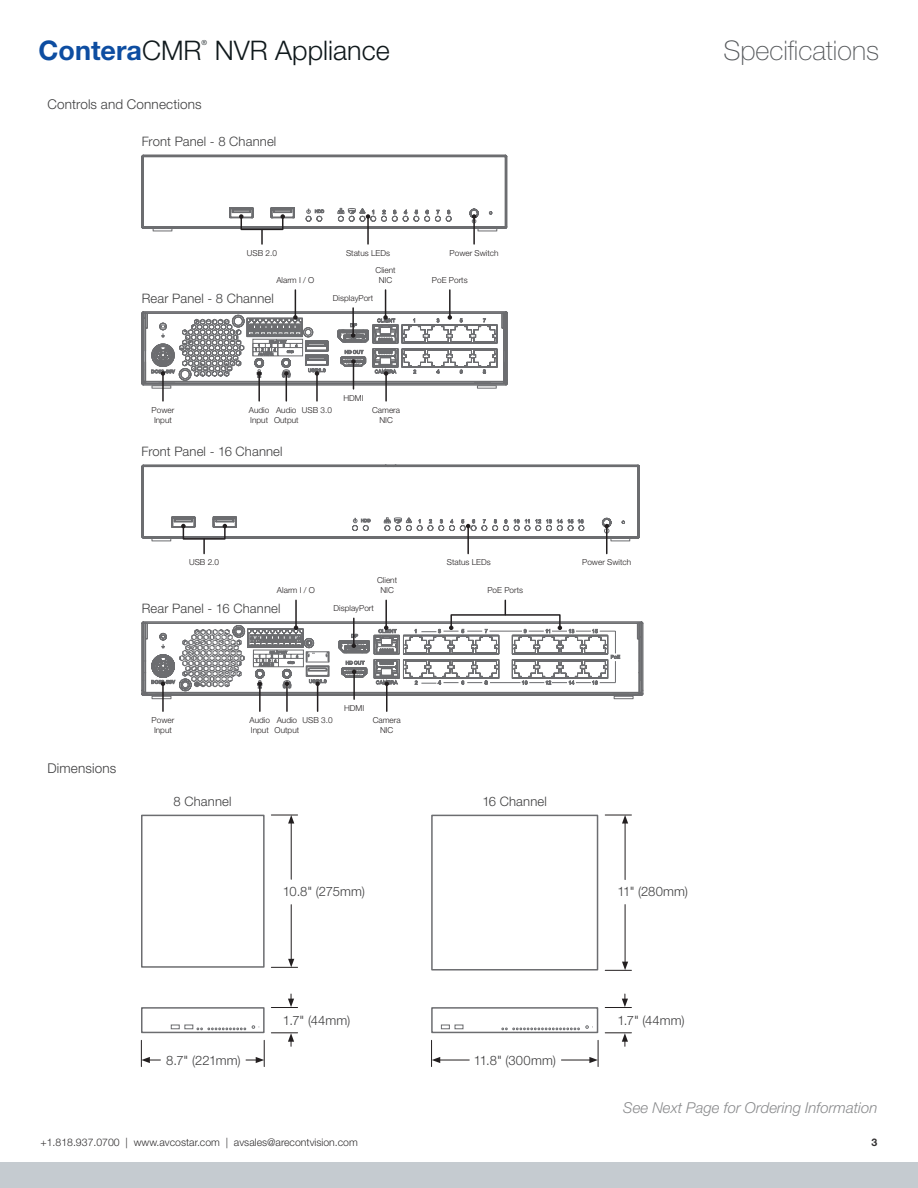
<style>
.page{position:relative;width:918px;height:1188px;background:#fff}
.page>*{position:absolute;margin:0;border:0;box-sizing:border-box;transform-origin:0 0}
.t1{font:100 27px "Helvetica Neue LT Std";color:#54575a}
.t2{font:300 27px "Helvetica Neue LT Std";color:#10191c}
.t3{font:700 27px "Helvetica Neue LT Std";color:#0d4da1}
.t4{font:italic 300 15px "Helvetica Neue LT Std";color:#8a8b8d}
.t5{font:300 13.5px "Helvetica Neue LT Std";letter-spacing:.01em;color:#3e3e3f}
.t6{font:300 13.05px "Helvetica Neue LT Std";letter-spacing:.01em;color:#3e3e3f}
.t7{font:300 10.5px "Helvetica Neue LT Std";color:#312f30}
.t8{font:700 10.5px "Helvetica Neue LT Std";color:#312f30}
.t9{font:300 8.25px/9.9px "Helvetica Neue LT Std";color:#231f20}
.t10{font:300 7.05px "Helvetica Neue LT Std";color:#10191c}
.s1{font-weight:300;color:#10191c}
</style>
<div class="page">
<div style="left:0;top:1162px;width:918px;height:26px;background:#c5cbd0"></div>
<div style="left:431px;top:1007px;width:167px;height:26px;border:2px solid #6c6d70"></div>
<div style="left:431px;top:815px;width:167px;height:156px;border:2px solid #6c6d70"></div>
<div style="left:141px;top:1007px;width:124px;height:26px;border:2px solid #6c6d70"></div>
<div style="left:141px;top:815px;width:124px;height:153px;border:2px solid #6c6d70"></div>
<svg style="left:142px;top:290px;width:366px;height:111px"></svg>
<svg style="left:142px;top:155px;width:365px;height:89px"></svg>
<svg style="left:142px;top:465px;width:498px;height:89px"></svg>
<svg style="left:171px;top:1025px;width:8px;height:4px"></svg>
<svg style="left:441px;top:1025px;width:22px;height:4px"></svg>
<svg style="left:513px;top:1028px;width:67px;height:2px"></svg>
<svg style="left:185px;top:1025px;width:61px;height:5px"></svg>
<svg style="left:252px;top:1026px;width:7px;height:3px"></svg>
<hr style="left:291px;top:821px;width:1px;height:58px;background:#231f20">
<svg style="left:271px;top:815px;width:27px;height:9px"></svg>
<hr style="left:625px;top:821px;width:1px;height:59px;background:#231f20">
<svg style="left:605px;top:815px;width:26px;height:9px"></svg>
<svg style="left:141px;top:1040px;width:19px;height:27px"></svg>
<hr style="left:438px;top:1060px;width:31px;height:1px;background:#231f20">
<svg style="left:431px;top:1040px;width:9px;height:27px"></svg>
<svg style="left:271px;top:994px;width:27px;height:14px"></svg>
<svg style="left:605px;top:994px;width:26px;height:14px"></svg>
<svg style="left:271px;top:1033px;width:27px;height:13px"></svg>
<svg style="left:605px;top:1033px;width:26px;height:13px"></svg>
<svg style="left:246px;top:1040px;width:19px;height:27px"></svg>
<hr style="left:291px;top:905px;width:1px;height:56px;background:#231f20">
<svg style="left:271px;top:959px;width:27px;height:9px"></svg>
<hr style="left:625px;top:905px;width:1px;height:59px;background:#231f20">
<svg style="left:605px;top:962px;width:26px;height:9px"></svg>
<hr style="left:561px;top:1060px;width:31px;height:1px;background:#231f20">
<svg style="left:589px;top:1040px;width:10px;height:27px"></svg>
<svg style="left:505px;top:600px;width:1px;height:14px"></svg>
<div style="left:450px;top:614px;width:111px;height:15px;border:2px solid #231f20"></div>
<hr style="left:385px;top:600px;width:2px;height:28px;background:#231f20">
<hr style="left:353px;top:618px;width:2px;height:28px;background:#231f20">
<hr style="left:295px;top:600px;width:2px;height:28px;background:#231f20">
<svg style="left:142px;top:622px;width:501px;height:89px"></svg>
<h1 class="t3" style="left:39px;top:34px;width:165px">Contera<span class="s1">CMR</span></h1>
<p class="t10" style="left:202px;top:39px;width:7px">®</p>
<h1 class="t2" style="left:215px;top:34px;width:177px">NVR Appliance</h1>
<h1 class="t1" style="left:723px;top:35px;width:157px">Specifications</h1>
<h3 class="t5" style="left:48px;top:96px;width:156px">Controls and Connections</h3>
<h3 class="t6" style="left:142px;top:133px;width:136px">Front Panel - 8 Channel</h3>
<p class="t9" style="left:247px;top:248px;width:32px">USB 2.0</p>
<p class="t9" style="left:276px;top:275px;width:40px">Alarm I / O</p>
<h3 class="t6" style="left:142px;top:291px;width:134px">Rear Panel - 8 Channel</h3>
<p class="t9" style="left:346px;top:248px;width:45px">Status LEDs</p>
<p class="t9" style="left:450px;top:248px;width:51px">Power Switch</p>
<p class="t9" style="left:376px;top:265px;width:22px;text-align:center">Client<br>NIC</p>
<p class="t9" style="left:432px;top:275px;width:37px">PoE Ports</p>
<p class="t9" style="left:333px;top:293px;width:42px">DisplayPort</p>
<p class="t9" style="left:343px;top:393px;width:22px">HDMI</p>
<p class="t9" style="left:152px;top:405px;width:24px">Power<br>Input</p>
<p class="t9" style="left:302px;top:405px;width:32px">USB 3.0</p>
<p class="t9" style="left:372px;top:405px;width:30px;text-align:center">Camera<br>NIC</p>
<p class="t9" style="left:274px;top:405px;width:26px">Audio<br>Output</p>
<p class="t9" style="left:249px;top:405px;width:22px">Audio<br>Input</p>
<h3 class="t6" style="left:141px;top:443px;width:143px">Front Panel - 16 Channel</h3>
<p class="t9" style="left:189px;top:557px;width:32px">USB 2.0</p>
<p class="t9" style="left:447px;top:557px;width:45px">Status LEDs</p>
<p class="t9" style="left:582px;top:557px;width:51px">Power Switch</p>
<p class="t9" style="left:277px;top:585px;width:40px">Alarm I / O</p>
<p class="t9" style="left:377px;top:575px;width:22px;text-align:center">Client<br>NIC</p>
<p class="t9" style="left:487px;top:585px;width:37px">PoE Ports</p>
<h3 class="t6" style="left:142px;top:600px;width:140px">Rear Panel - 16 Channel</h3>
<p class="t9" style="left:334px;top:603px;width:42px">DisplayPort</p>
<h3 class="t5" style="left:48px;top:760px;width:70px">Dimensions</h3>
<p class="t9" style="left:152px;top:715px;width:24px">Power<br>Input</p>
<p class="t9" style="left:344px;top:703px;width:22px">HDMI</p>
<p class="t9" style="left:303px;top:715px;width:32px">USB 3.0</p>
<p class="t9" style="left:373px;top:715px;width:30px;text-align:center">Camera<br>NIC</p>
<p class="t9" style="left:250px;top:715px;width:22px">Audio<br>Input</p>
<p class="t9" style="left:275px;top:715px;width:26px">Audio<br>Output</p>
<h3 class="t6" style="left:174px;top:793px;width:60px">8 Channel</h3>
<h3 class="t6" style="left:482px;top:793px;width:66px">16 Channel</h3>
<h3 class="t6" style="left:283px;top:884px;width:83px">10.8" (275mm)</h3>
<h3 class="t6" style="left:617px;top:884px;width:72px">11" (280mm)</h3>
<h3 class="t6" style="left:166px;top:1052px;width:76px">8.7" (221mm)</h3>
<h3 class="t6" style="left:283px;top:1012px;width:69px">1.7" (44mm)</h3>
<h3 class="t6" style="left:617px;top:1012px;width:69px">1.7" (44mm)</h3>
<h3 class="t6" style="left:474px;top:1052px;width:83px">11.8" (300mm)</h3>
<h2 class="t4" style="left:623px;top:1098px;width:256px">See Next Page for Ordering Information</h2>
<p class="t7" style="left:41px;top:1136px;width:319px">+1.818.937.0700 | www.avcostar.com | avsales@arecontvision.com</p>
<p class="t8" style="left:872px;top:1136px;width:7px">3</p>
</div>
